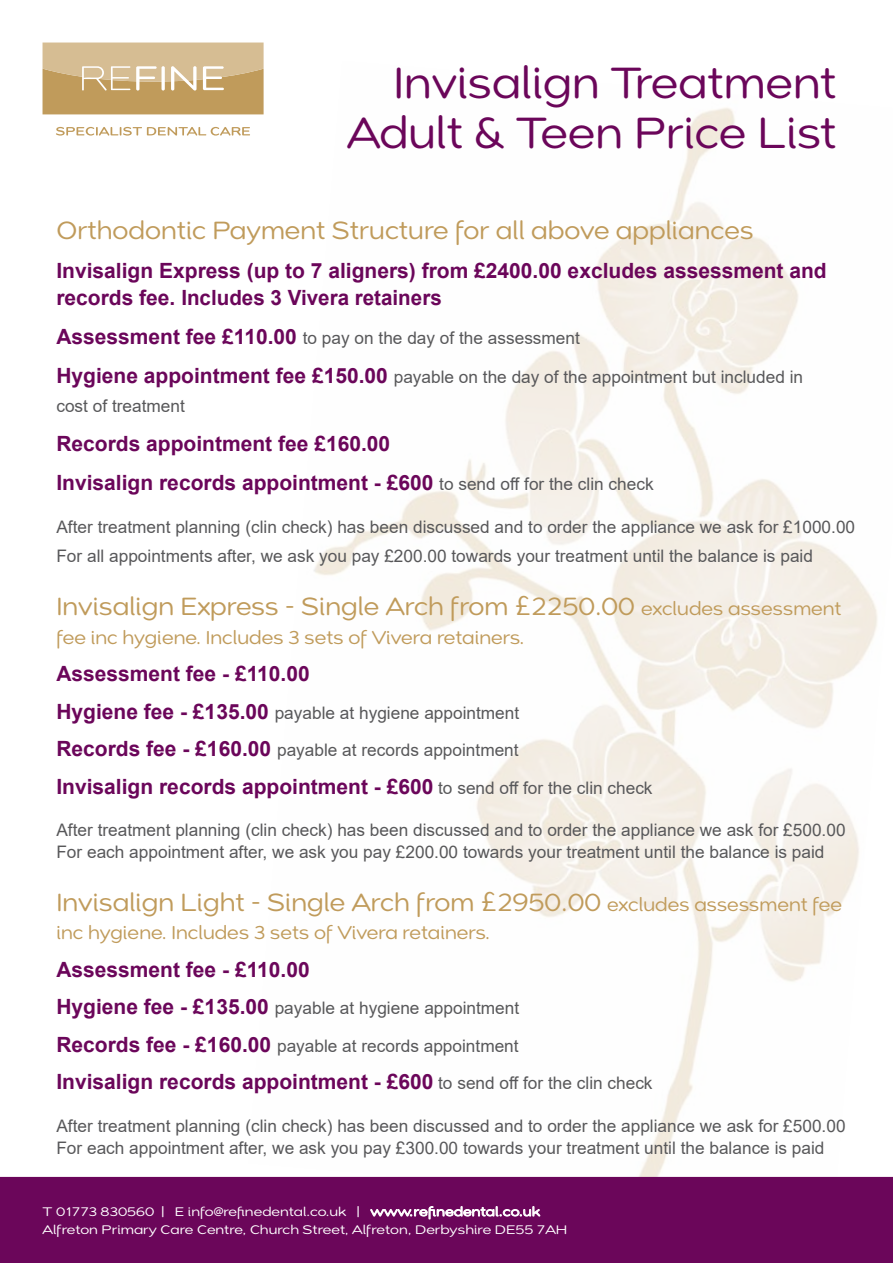
<style>
.page{position:relative;width:893px;height:1263px;background:#fff}
.page>*{position:absolute;margin:0;border:0;box-sizing:border-box;transform-origin:0 0}
.t1{font:42px/50.4px "Montag";color:#6b065a;text-align:right;scale:.9 1}
.t2{font:24px "Montag";color:#c09b5b;scale:.9 1}
.t3{font:700 21px/27px "Arial";color:#6b065a}
.t4{font:18px "Montag";color:#c09b5b;scale:.9 1}
.t5{font:17.25px/37.5px "Arial";color:#58585a}
.t6{font:12px/18px "Montag";color:#fff}
.s1{font-weight:700;font-size:21px;color:#6b065a}
.s2{font-weight:400;font-size:17.25px;color:#58585a}
.s3{font-size:18px}
</style>
<div class="page">
<img style="left:248px;top:108px;width:645px;height:1069px">
<div style="left:1px;top:1178px;width:891px;height:84px;background:#6b065a"></div>
<div style="left:0;top:1177px;width:893px;height:86px;border:2px solid #6b065a"></div>
<svg style="left:56px;top:127px;width:194px;height:9px"></svg>
<svg style="left:43px;top:43px;width:221px;height:71px;background:#cdb07e"></svg>
<h1 class="t1" style="left:347px;top:56px;width:545px">Invisalign Treatment<br>Adult &amp; Teen Price List</h1>
<h2 class="t2" style="left:56px;top:210px;width:776px">Orthodontic Payment Structure for all above appliances</h2>
<p class="t3" style="left:56px;top:258px;width:772px">Invisalign Express (up to 7 aligners) from £2400.00 excludes assessment and records fee. Includes 3 Vivera retainers</p>
<p class="t5" style="left:56px;top:319px;width:525px"><span class="s1">Assessment fee £110.00</span> to pay on the day of the assessment</p>
<p class="t5" style="left:56px;top:363px;width:748px;line-height:28.5px"><span class="s1">Hygiene appointment fee £150.00</span> payable on the day of the appointment but included in cost of treatment</p>
<p class="t3" style="left:56px;top:424px;width:599px;line-height:39px">Records appointment fee £160.00<br>Invisalign records appointment - £600 <span class="s2">to send off for the clin check</span></p>
<p class="t5" style="left:56px;top:512px;width:800px;line-height:28.8px">After treatment planning (clin check) has been discussed and to order the appliance we ask for £1000.00<br>For all appointments after, we ask you pay £200.00 towards your treatment until the balance is paid</p>
<h2 class="t2" style="left:56px;top:586px;width:874px">Invisalign Express - Single Arch from £2250.00 <span class="s3">excludes assessment</span></h2>
<p class="t4" style="left:56px;top:622px;width:522px">fee inc hygiene. Includes 3 sets of Vivera retainers.</p>
<p class="t3" style="left:56px;top:660px;width:255px">Assessment fee - £110.00</p>
<p class="t5" style="left:56px;top:694px;width:464px"><span class="s1">Hygiene fee - £135.00</span> payable at hygiene appointment<br><span class="s1">Records fee - £160.00</span> payable at records appointment</p>
<p class="t3" style="left:56px;top:773px;width:598px">Invisalign records appointment - £600 <span class="s2">to send off for the clin check</span></p>
<p class="t5" style="left:56px;top:819px;width:791px;line-height:21.6px">After treatment planning (clin check) has been discussed and to order the appliance we ask for £500.00<br>For each appointment after, we ask you pay £200.00 towards your treatment until the balance is paid</p>
<h2 class="t2" style="left:56px;top:881px;width:874px">Invisalign Light - Single Arch from £2950.00 <span class="s3">excludes assessment fee</span></h2>
<p class="t4" style="left:56px;top:918px;width:483px">inc hygiene. Includes 3 sets of Vivera retainers.</p>
<p class="t3" style="left:56px;top:956px;width:255px">Assessment fee - £110.00</p>
<p class="t5" style="left:56px;top:989px;width:464px"><span class="s1">Hygiene fee - £135.00</span> payable at hygiene appointment<br><span class="s1">Records fee - £160.00</span> payable at records appointment</p>
<p class="t3" style="left:56px;top:1069px;width:598px">Invisalign records appointment - £600 <span class="s2">to send off for the clin check</span></p>
<p class="t5" style="left:56px;top:1115px;width:791px;line-height:21.6px">After treatment planning (clin check) has been discussed and to order the appliance we ask for £500.00<br>For each appointment after, we ask you pay £300.00 towards your treatment until the balance is paid</p>
<p class="t6" style="left:43px;top:1202px;width:526px">T 01773 830560 | E info@refinedental.co.uk | www.refinedental.co.uk<br>Alfreton Primary Care Centre, Church Street, Alfreton, Derbyshire DE55 7AH</p>
</div>
